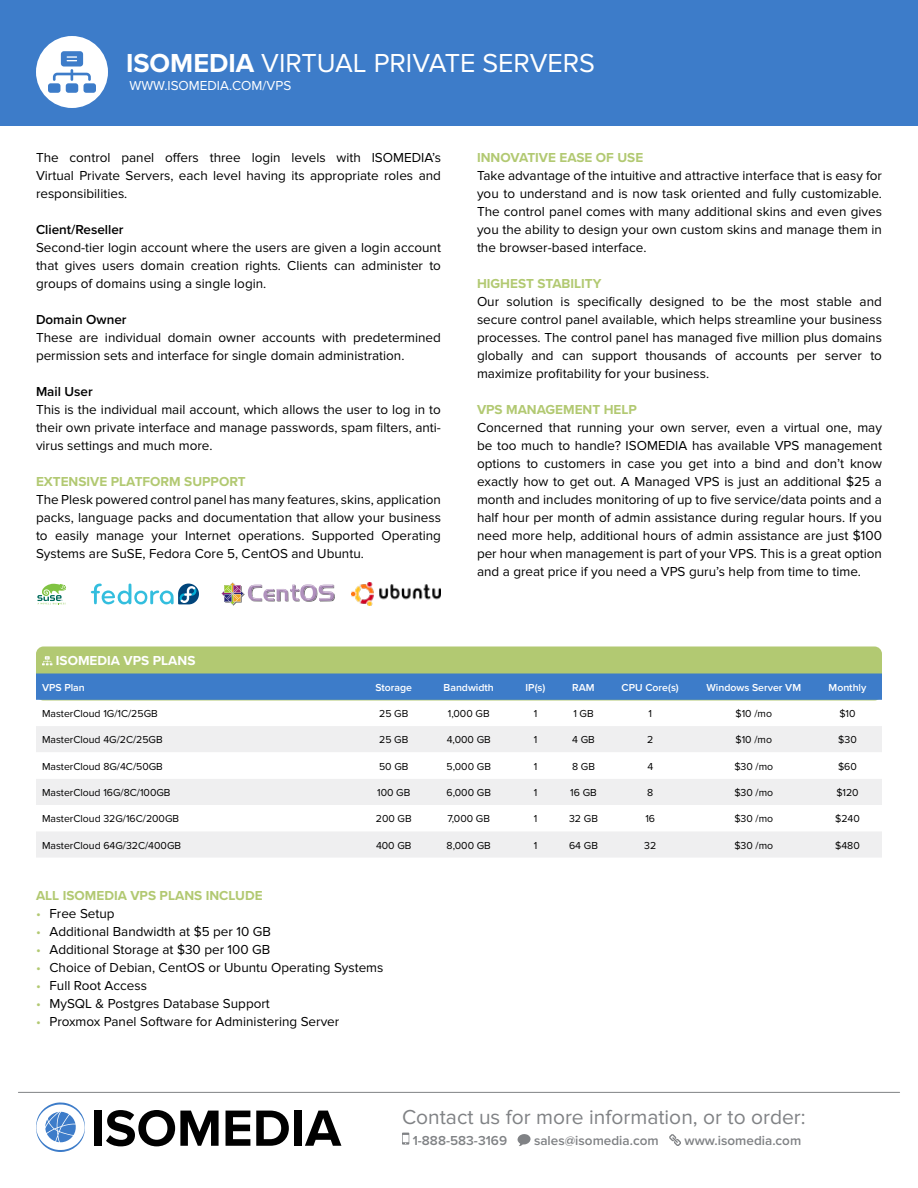
<style>
.page{position:relative;width:918px;height:1188px;background:#fff}
.page>*{position:absolute;margin:0;border:0;box-sizing:border-box;transform-origin:0 0}
.t1{font:27px "Proxima Nova";color:#fff}
.t2{font:21px "Proxima Nova";color:#808285}
.t3{font:13.5px/18px "Proxima Nova";color:#000;text-align:justify}
.t4{font:700 13.5px "Proxima Nova";color:#b2c972}
.t5{font:600 13.5px "Proxima Nova";color:#808285}
.t6{font:600 13.5px "Proxima Nova";color:#000}
.t7{font:13.5px "Proxima Nova";color:#fff}
.t8{font:700 13.5px "Proxima Nova";color:#fff}
.t9{font:10.5px "Proxima Nova";color:#000}
.t10{font:600 10.5px "Proxima Nova";color:#fff}
.s1{font-weight:700}
.s2{color:#b2c972}
</style>
<div class="page">
<svg style="left:402px;top:1133px;width:7px;height:12px"></svg>
<svg style="left:517px;top:1134px;width:14px;height:12px"></svg>
<svg style="left:669px;top:1134px;width:12px;height:12px"></svg>
<hr style="left:18px;top:1092px;width:882px;height:1px;background:#808285">
<svg style="left:36px;top:1102px;width:49px;height:50px"></svg>
<div style="left:94px;top:1111px;width:7px;height:35px;background:#000"></div>
<svg style="left:106px;top:1110px;width:113px;height:36px"></svg>
<svg style="left:226px;top:1111px;width:24px;height:35px"></svg>
<svg style="left:256px;top:1111px;width:33px;height:35px"></svg>
<div style="left:294px;top:1111px;width:8px;height:35px;background:#000"></div>
<svg style="left:305px;top:1111px;width:36px;height:35px"></svg>
<div style="left:0;top:0;width:918px;height:126px;background:#3d7cc9"></div>
<div style="left:36px;top:36px;width:72px;height:72px;background:#fff;border-radius:50%"></div>
<div style="left:48px;top:83px;width:12px;height:10px;background:#3d7cc9;border-radius:3px"></div>
<div style="left:66px;top:83px;width:12px;height:10px;background:#3d7cc9;border-radius:3px"></div>
<div style="left:84px;top:83px;width:12px;height:10px;background:#3d7cc9;border-radius:3px"></div>
<svg style="left:53px;top:51px;width:38px;height:30px"></svg>
<div style="left:36px;top:646px;width:846px;height:54px;background:#b2c972;border-radius:8px"></div>
<svg style="left:37px;top:583px;width:29px;height:22px"></svg>
<svg style="left:37px;top:584px;width:29px;height:20px"></svg>
<svg style="left:90px;top:583px;width:109px;height:22px"></svg>
<svg style="left:221px;top:582px;width:114px;height:24px"></svg>
<img style="left:351px;top:582px;width:90px;height:24px">
<svg style="left:42px;top:656px;width:11px;height:9px"></svg>
<div style="left:36px;top:674px;width:846px;height:26px;background:#3d7cc9"></div>
<div style="left:36px;top:726px;width:846px;height:131px;background:#efeff0"></div>
<svg style="left:36px;top:752px;width:846px;height:79px"></svg>
<h1 class="t1" style="left:126px;top:48px;width:471px"><span class="s1">ISOMEDIA</span> VIRTUAL PRIVATE SERVERS</h1>
<p class="t7" style="left:129px;top:78px;width:163px">WWW.ISOMEDIA.COM/VPS</p>
<p class="t3" style="left:36px;top:149px;width:407px">The control panel offers three login levels with ISOMEDIA’s Virtual Private Servers, each level having its appropriate roles and responsibilities.</p>
<p class="t6" style="left:36px;top:221px;width:89px">Client/Reseller</p>
<p class="t3" style="left:36px;top:239px;width:407px">Second-tier login account where the users are given a login account that gives users domain creation rights. Clients can administer to groups of domains using a single login.</p>
<p class="t6" style="left:36px;top:311px;width:92px">Domain Owner</p>
<p class="t3" style="left:36px;top:329px;width:407px">These are individual domain owner accounts with predetermined permission sets and interface for single domain administration.</p>
<p class="t6" style="left:36px;top:383px;width:58px">Mail User</p>
<p class="t3" style="left:36px;top:401px;width:406px">This is the individual mail account, which allows the user to log in to their own private interface and manage passwords, spam filters, anti&shy;virus settings and much more.</p>
<p class="t4" style="left:36px;top:473px;width:211px">EXTENSIVE PLATFORM SUPPORT</p>
<p class="t3" style="left:36px;top:491px;width:407px">The Plesk powered control panel has many features, skins, application packs, language packs and documentation that allow your business to easily manage your Internet operations. Supported Operating Systems are SuSE, Fedora Core 5, CentOS and Ubuntu.</p>
<p class="t4" style="left:477px;top:149px;width:168px">INNOVATIVE EASE OF USE</p>
<p class="t3" style="left:477px;top:167px;width:407px">Take advantage of the intuitive and attractive interface that is easy for you to understand and is now task oriented and fully customizable.<br>The control panel comes with many additional skins and even gives you the ability to design your own custom skins and manage them in the browser-based interface.</p>
<p class="t4" style="left:477px;top:275px;width:126px">HIGHEST STABILITY</p>
<p class="t3" style="left:477px;top:293px;width:407px">Our solution is specifically designed to be the most stable and secure control panel available, which helps streamline your business processes. The control panel has managed five million plus domains globally and can support thousands of accounts per server to maximize profitability for your business.</p>
<p class="t4" style="left:477px;top:401px;width:161px">VPS MANAGEMENT HELP</p>
<p class="t3" style="left:477px;top:419px;width:407px">Concerned that running your own server, even a virtual one, may be too much to handle? ISOMEDIA has available VPS management options to customers in case you get into a bind and don’t know exactly how to get out. A Managed VPS is just an additional $25 a month and includes monitoring of up to five service/data points and a half hour per month of admin assistance during regular hours. If you need more help, additional hours of admin assistance are just $100 per hour when management is part of your VPS. This is a great option and a great price if you need a VPS guru’s help from time to time.</p>
<p class="t8" style="left:56px;top:653px;width:141px">ISOMEDIA VPS PLANS</p>
<p class="t10" style="left:42px;top:681px;width:44px">VPS Plan</p>
<p class="t10" style="left:375px;top:681px;width:38px">Storage</p>
<p class="t10" style="left:444px;top:681px;width:52px">Bandwidth</p>
<p class="t10" style="left:526px;top:681px;width:21px">IP(s)</p>
<p class="t10" style="left:572px;top:681px;width:24px">RAM</p>
<p class="t10" style="left:622px;top:681px;width:59px">CPU Core(s)</p>
<p class="t10" style="left:706px;top:681px;width:96px">Windows Server VM</p>
<p class="t10" style="left:829px;top:681px;width:39px">Monthly</p>
<p class="t9" style="left:42px;top:708px;width:117px">MasterCloud 1G/1C/25GB</p>
<p class="t9" style="left:379px;top:708px;width:31px">25 GB</p>
<p class="t9" style="left:448px;top:708px;width:43px">1,000 GB</p>
<p class="t9" style="left:534px;top:708px;width:5px">1</p>
<p class="t9" style="left:573px;top:708px;width:22px">1 GB</p>
<p class="t9" style="left:648px;top:708px;width:5px">1</p>
<p class="t9" style="left:736px;top:708px;width:38px">$10 /mo</p>
<p class="t9" style="left:839px;top:708px;width:18px">$10</p>
<p class="t9" style="left:42px;top:734px;width:122px">MasterCloud 4G/2C/25GB</p>
<p class="t9" style="left:379px;top:734px;width:31px">25 GB</p>
<p class="t9" style="left:447px;top:734px;width:46px">4,000 GB</p>
<p class="t9" style="left:534px;top:734px;width:5px">1</p>
<p class="t9" style="left:572px;top:734px;width:24px">4 GB</p>
<p class="t9" style="left:647px;top:734px;width:8px">2</p>
<p class="t9" style="left:736px;top:734px;width:38px">$10 /mo</p>
<p class="t9" style="left:838px;top:734px;width:20px">$30</p>
<p class="t9" style="left:42px;top:760px;width:122px">MasterCloud 8G/4C/50GB</p>
<p class="t9" style="left:379px;top:760px;width:31px">50 GB</p>
<p class="t9" style="left:447px;top:760px;width:46px">5,000 GB</p>
<p class="t9" style="left:534px;top:760px;width:5px">1</p>
<p class="t9" style="left:572px;top:760px;width:24px">8 GB</p>
<p class="t9" style="left:647px;top:760px;width:7px">4</p>
<p class="t9" style="left:734px;top:760px;width:40px">$30 /mo</p>
<p class="t9" style="left:838px;top:760px;width:20px">$60</p>
<p class="t9" style="left:42px;top:786px;width:130px">MasterCloud 16G/8C/100GB</p>
<p class="t9" style="left:377px;top:786px;width:35px">100 GB</p>
<p class="t9" style="left:447px;top:786px;width:46px">6,000 GB</p>
<p class="t9" style="left:534px;top:786px;width:5px">1</p>
<p class="t9" style="left:570px;top:786px;width:28px">16 GB</p>
<p class="t9" style="left:647px;top:786px;width:8px">8</p>
<p class="t9" style="left:734px;top:786px;width:40px">$30 /mo</p>
<p class="t9" style="left:836px;top:786px;width:24px">$120</p>
<p class="t9" style="left:42px;top:813px;width:139px">MasterCloud 32G/16C/200GB</p>
<p class="t9" style="left:376px;top:813px;width:37px">200 GB</p>
<p class="t9" style="left:448px;top:813px;width:44px">7,000 GB</p>
<p class="t9" style="left:534px;top:813px;width:5px">1</p>
<p class="t9" style="left:569px;top:813px;width:30px">32 GB</p>
<p class="t9" style="left:645px;top:813px;width:11px">16</p>
<p class="t9" style="left:734px;top:813px;width:40px">$30 /mo</p>
<p class="t9" style="left:835px;top:813px;width:26px">$240</p>
<p class="t9" style="left:42px;top:839px;width:141px">MasterCloud 64G/32C/400GB</p>
<p class="t9" style="left:376px;top:839px;width:37px">400 GB</p>
<p class="t9" style="left:447px;top:839px;width:46px">8,000 GB</p>
<p class="t9" style="left:534px;top:839px;width:5px">1</p>
<p class="t9" style="left:569px;top:839px;width:30px">64 GB</p>
<p class="t9" style="left:644px;top:839px;width:14px">32</p>
<p class="t9" style="left:734px;top:839px;width:40px">$30 /mo</p>
<p class="t9" style="left:835px;top:839px;width:26px">$480</p>
<p class="t4" style="left:36px;top:887px;width:228px">ALL ISOMEDIA VPS PLANS INCLUDE</p>
<p class="t3" style="left:36px;top:905px;width:80px"><span class="s2">•</span> Free Setup</p>
<p class="t3" style="left:36px;top:923px;width:236px"><span class="s2">•</span> Additional Bandwidth at $5 per 10 GB</p>
<p class="t3" style="left:36px;top:941px;width:236px"><span class="s2">•</span> Additional Storage at $30 per 100 GB</p>
<p class="t3" style="left:36px;top:959px;width:349px"><span class="s2">•</span> Choice of Debian, CentOS or Ubuntu Operating Systems</p>
<p class="t3" style="left:36px;top:977px;width:113px"><span class="s2">•</span> Full Root Access</p>
<p class="t3" style="left:36px;top:995px;width:235px"><span class="s2">•</span> MySQL &amp; Postgres Database Support</p>
<p class="t3" style="left:36px;top:1013px;width:305px"><span class="s2">•</span> Proxmox Panel Software for Administering Server</p>
<h2 class="t2" style="left:402px;top:1105px;width:405px">Contact us for more information, or to order:</h2>
<p class="t5" style="left:413px;top:1132px;width:96px">1-888-583-3169</p>
<p class="t5" style="left:534px;top:1132px;width:126px">sales@isomedia.com</p>
<p class="t5" style="left:685px;top:1132px;width:118px">www.isomedia.com</p>
</div>
